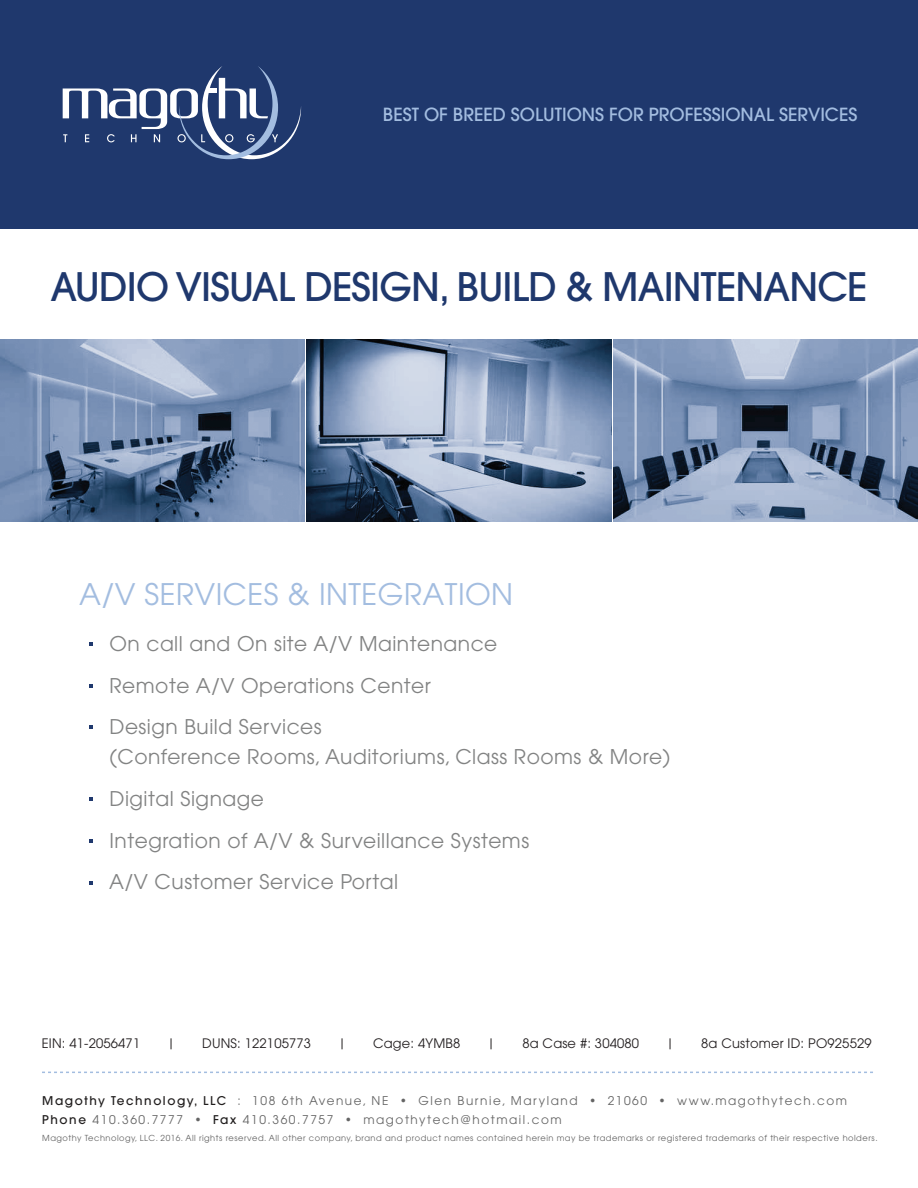
<style>
.page{position:relative;width:918px;height:1188px;background:#fff}
.page>*{position:absolute;margin:0;border:0;box-sizing:border-box;transform-origin:0 0}
.t1{font:500 39px "Avant Garde";letter-spacing:-.02em;color:#1f386d}
.t2{font:29.55px "Avant Garde";letter-spacing:.015em;color:#a3bde0}
.t3{font:20.25px/41.7px "Avant Garde";letter-spacing:.025em;color:#828383}
.t4{font:500 18px "Avant Garde";color:#a3bde0}
.t5{font:13.05px "Avant Garde";letter-spacing:.015em;color:#231f20}
.t6{font:12px/18.9px "Avant Garde";letter-spacing:.13em;color:#646464}
.t7{font:8.25px "Avant Garde";letter-spacing:.06em;color:#646464}
.s1{font-weight:500;color:#211e1e}
</style>
<div class="page">
<img style="left:307px;top:339px;width:304px;height:182px">
<div style="left:0;top:0;width:918px;height:229px;background:#1f386d"></div>
<svg style="left:42px;top:1072px;width:831px;height:1px"></svg>
<svg style="left:89px;top:642px;width:4px;height:4px"></svg>
<svg style="left:89px;top:684px;width:4px;height:4px"></svg>
<svg style="left:89px;top:726px;width:4px;height:3px"></svg>
<svg style="left:89px;top:797px;width:4px;height:4px"></svg>
<svg style="left:89px;top:839px;width:4px;height:4px"></svg>
<svg style="left:89px;top:881px;width:4px;height:4px"></svg>
<svg style="left:63px;top:66px;width:238px;height:93px"></svg>
<img style="left:0;top:339px;width:304px;height:182px">
<img style="left:614px;top:339px;width:304px;height:182px">
<p class="t4" style="left:383px;top:104px;width:476px">BEST OF BREED SOLUTIONS FOR PROFESSIONAL SERVICES</p>
<h1 class="t1" style="left:51px;top:263px;width:818px">AUDIO VISUAL DESIGN, BUILD &amp; MAINTENANCE</h1>
<h2 class="t2" style="left:79px;top:577px;width:436px">A/V SERVICES &amp; INTEGRATION</h2>
<p class="t3" style="left:110px;top:623px;width:389px">On call and On site A/V Maintenance<br>Remote A/V Operations Center<br>Design Build Services</p>
<p class="t3" style="left:109px;top:736px;width:563px">(Conference Rooms, Auditoriums, Class Rooms &amp; More)<br>Digital Signage<br>Integration of A/V &amp; Surveillance Systems<br>A/V Customer Service Portal</p>
<p class="t5" style="left:42px;top:1036px;width:100px">EIN: 41-2056471</p>
<p class="t5" style="left:167px;top:1036px;width:10px">|</p>
<p class="t5" style="left:202px;top:1036px;width:110px">DUNS: 122105773</p>
<p class="t5" style="left:338px;top:1036px;width:10px">|</p>
<p class="t5" style="left:373px;top:1036px;width:89px">Cage: 4YMB8</p>
<p class="t5" style="left:487px;top:1036px;width:10px">|</p>
<p class="t5" style="left:522px;top:1036px;width:118px">8a Case #: 304080</p>
<p class="t5" style="left:666px;top:1036px;width:10px">|</p>
<p class="t5" style="left:701px;top:1036px;width:172px">8a Customer ID: PO925529</p>
<p class="t6" style="left:42px;top:1091px;width:806px"><span class="s1">Magothy Technology, LLC</span> : 108 6th Avenue, NE • Glen Burnie, Maryland • 21060 • www.magothytech.com<br><span class="s1">Phone</span> 410.360.7777 • <span class="s1">Fax</span> 410.360.7757 • magothytech@hotmail.com</p>
<p class="t7" style="left:42px;top:1133px;width:837px">Magothy Technology, LLC. 2016. All rights reserved. All other company, brand and product names contained herein may be trademarks or registered trademarks of their respective holders.</p>
</div>
